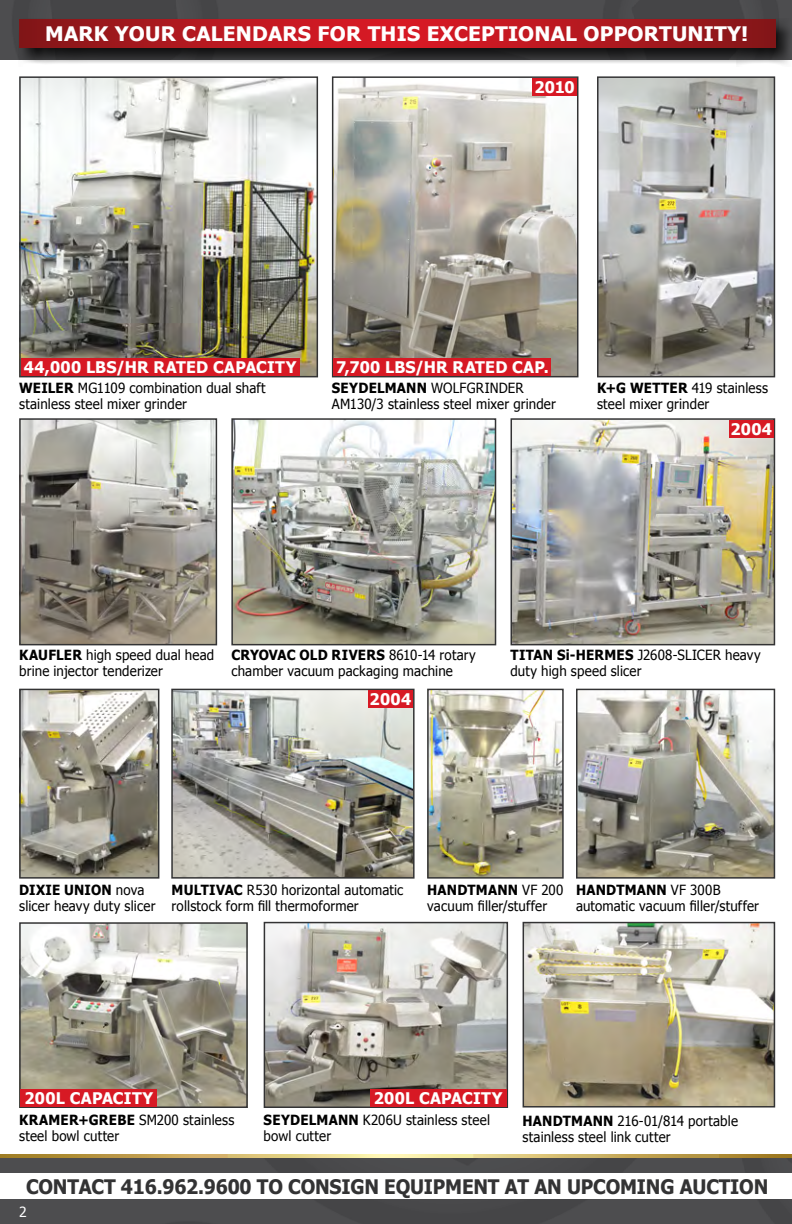
<style>
.page{position:relative;width:792px;height:1224px;background:#fff}
.page>*{position:absolute;margin:0;border:0;box-sizing:border-box;transform-origin:0 0}
.t1{font:700 20px "Tahoma";letter-spacing:-.01em;color:#333334;scale:.95 1}
.t2{font:700 20px "Tahoma";letter-spacing:.01em;color:#fff;scale:1.04 1}
.t3{font:700 16px "Tahoma";letter-spacing:.015em;color:#fff}
.t4{font:14px/16px "Tahoma";letter-spacing:.015em;color:#000;scale:.95 1}
.t5{font:14px "Tahoma";color:#fff}
.s1{font-weight:700}
</style>
<div class="page">
<img style="left:0;top:1154px;width:792px;height:5px">
<div style="left:0;top:1159px;width:792px;height:65px;background:#4d4d4f"></div>
<div style="left:0;top:1174px;width:792px;height:25px;background:#fff"></div>
<div style="left:0;top:0;width:792px;height:60px;background:#4d4d4f"></div>
<div style="left:18px;top:18px;width:774px;height:49px;background:#000;opacity:.75"></div>
<svg style="left:19px;top:19px;width:756px;height:29px;background:#b2181f"></svg>
<img style="left:22px;top:79px;width:293px;height:295px">
<div style="left:19px;top:76px;width:299px;height:301px;border:2px solid #333334"></div>
<img style="left:335px;top:79px;width:240px;height:295px">
<div style="left:332px;top:76px;width:246px;height:301px;border:2px solid #333334"></div>
<img style="left:600px;top:79px;width:172px;height:295px">
<div style="left:597px;top:76px;width:178px;height:301px;border:2px solid #333334"></div>
<img style="left:22px;top:421px;width:192px;height:221px">
<div style="left:19px;top:418px;width:198px;height:227px;border:2px solid #333334"></div>
<img style="left:234px;top:421px;width:259px;height:221px">
<div style="left:231px;top:418px;width:265px;height:227px;border:2px solid #333334"></div>
<img style="left:514px;top:421px;width:258px;height:221px">
<div style="left:511px;top:418px;width:264px;height:227px;border:2px solid #333334"></div>
<img style="left:22px;top:692px;width:134px;height:184px">
<div style="left:19px;top:689px;width:140px;height:190px;border:2px solid #333334"></div>
<img style="left:174px;top:692px;width:238px;height:184px">
<div style="left:171px;top:689px;width:244px;height:190px;border:2px solid #333334"></div>
<img style="left:430px;top:692px;width:131px;height:184px">
<div style="left:427px;top:689px;width:137px;height:190px;border:2px solid #333334"></div>
<img style="left:579px;top:692px;width:193px;height:184px">
<div style="left:576px;top:689px;width:199px;height:190px;border:2px solid #333334"></div>
<img style="left:22px;top:925px;width:223px;height:180px">
<div style="left:19px;top:922px;width:229px;height:186px;border:2px solid #333334"></div>
<img style="left:267px;top:925px;width:238px;height:180px">
<div style="left:264px;top:922px;width:244px;height:186px;border:2px solid #333334"></div>
<div style="left:368px;top:690px;width:45px;height:18px;background:#d71924"></div>
<div style="left:532px;top:78px;width:45px;height:17px;background:#d71924"></div>
<div style="left:729px;top:420px;width:45px;height:17px;background:#d71924"></div>
<div style="left:21px;top:1089px;width:136px;height:17px;background:#d71924"></div>
<div style="left:370px;top:1089px;width:136px;height:17px;background:#d71924"></div>
<div style="left:21px;top:359px;width:279px;height:17px;background:#d71924"></div>
<div style="left:334px;top:359px;width:217px;height:17px;background:#d71924"></div>
<img style="left:526px;top:925px;width:246px;height:180px">
<div style="left:523px;top:922px;width:252px;height:186px;border:2px solid #333334"></div>
<h1 class="t2" style="left:45px;top:20px;width:678px">MARK YOUR CALENDARS FOR THIS EXCEPTIONAL OPPORTUNITY!</h1>
<p class="t3" style="left:534px;top:76px;width:42px">2010</p>
<p class="t3" style="left:24px;top:356px;width:274px">44,000 LBS/HR RATED CAPACITY</p>
<p class="t3" style="left:336px;top:356px;width:214px">7,700 LBS/HR RATED CAP.</p>
<p class="t4" style="left:19px;top:379px;width:261px"><span class="s1">WEILER</span> MG1109 combination dual shaft stainless steel mixer grinder</p>
<p class="t4" style="left:332px;top:379px;width:237px"><span class="s1">SEYDELMANN</span> WOLFGRINDER<br>AM130/3 stainless steel mixer grinder</p>
<p class="t4" style="left:597px;top:379px;width:182px"><span class="s1">K+G WETTER</span> 419 stainless steel mixer grinder</p>
<p class="t3" style="left:731px;top:418px;width:43px">2004</p>
<p class="t4" style="left:19px;top:646px;width:207px"><span class="s1">KAUFLER</span> high speed dual head brine injector tenderizer</p>
<p class="t4" style="left:231px;top:646px;width:259px"><span class="s1">CRYOVAC OLD RIVERS</span> 8610-14 rotary chamber vacuum packaging machine</p>
<p class="t3" style="left:370px;top:688px;width:43px">2004</p>
<p class="t4" style="left:511px;top:646px;width:265px"><span class="s1">TITAN Si-HERMES</span> J2608-SLICER heavy duty high speed slicer</p>
<p class="t4" style="left:19px;top:881px;width:145px"><span class="s1">DIXIE UNION</span> nova slicer heavy duty slicer</p>
<p class="t4" style="left:172px;top:881px;width:245px"><span class="s1">MULTIVAC</span> R530 horizontal automatic rollstock form fill thermoformer</p>
<p class="t4" style="left:427px;top:881px;width:145px"><span class="s1">HANDTMANN</span> VF 200 vacuum filler/stuffer</p>
<p class="t4" style="left:576px;top:881px;width:194px"><span class="s1">HANDTMANN</span> VF 300B automatic vacuum filler/stuffer</p>
<p class="t3" style="left:25px;top:1087px;width:130px">200L CAPACITY</p>
<p class="t3" style="left:374px;top:1087px;width:130px">200L CAPACITY</p>
<p class="t4" style="left:19px;top:1111px;width:228px"><span class="s1">KRAMER+GREBE</span> SM200 stainless steel bowl cutter</p>
<p class="t4" style="left:264px;top:1111px;width:240px"><span class="s1">SEYDELMANN</span> K206U stainless steel bowl cutter</p>
<p class="t4" style="left:523px;top:1112px;width:228px"><span class="s1">HANDTMANN</span> 216-01/814 portable stainless steel link cutter</p>
<h1 class="t1" style="left:26px;top:1173px;width:783px">CONTACT 416.962.9600 TO CONSIGN EQUIPMENT AT AN UPCOMING AUCTION</h1>
<p class="t5" style="left:19px;top:1202px;width:9px">2</p>
</div>
